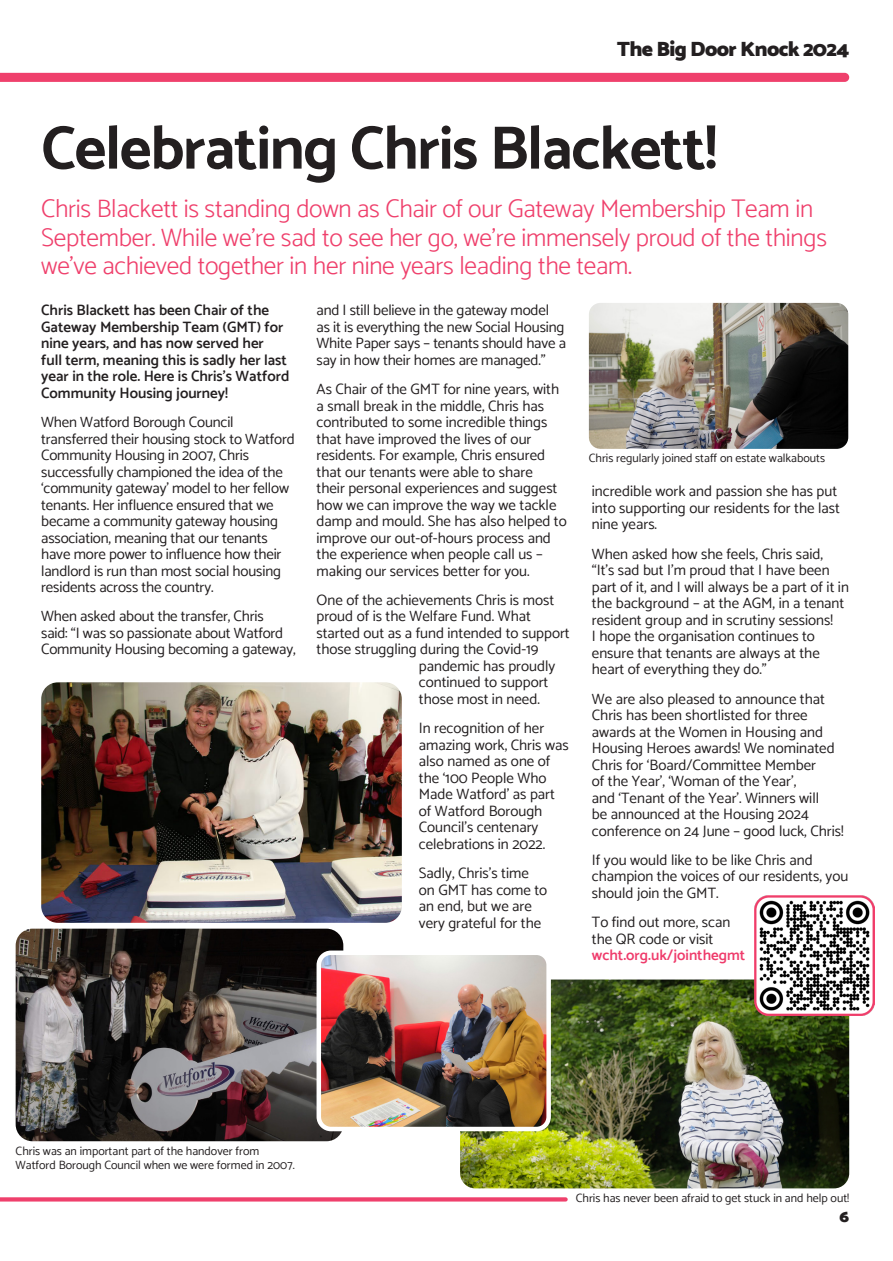
<style>
.page{position:relative;width:893px;height:1261px;background:#fff}
.page>*{position:absolute;margin:0;border:0;box-sizing:border-box;transform-origin:0 0}
.Body_1_abc_bullets{font:700 61.5px "Catamaran";letter-spacing:-.02em;color:#231f20}
.Body_1_abc_bullets-2{font:300 25.5px/28.5px "Catamaran";letter-spacing:-.01em;color:#ef406c}
.Body_1_abc_bullets-3{font:900 21px "Catamaran";letter-spacing:-.03em;color:#231f20}
.Body_1_abc_bullets-4{font:900 16.5px "Catamaran";color:#231f20}
.Body_1_abc_bullets-5{font:15px/16.5px "Catamaran";color:#231f20}
.Body_1_abc_bullets-6{font:600 15px/16.5px "Catamaran";color:#231f20}
.t1{font:12px/14.4px "Catamaran";color:#231f20}
.s1{font-weight:600;color:#ef3b6b}
</style>
<div class="page">
<svg style="left:0;top:1197px;width:568px;height:4px"></svg>
<svg style="left:0;top:73px;width:849px;height:9px"></svg>
<img style="left:589px;top:303px;width:259px;height:146px">
<img style="left:460px;top:979px;width:389px;height:209px">
<img style="left:16px;top:928px;width:327px;height:213px">
<img style="left:319px;top:952px;width:230px;height:176px">
<div style="left:316px;top:950px;width:235px;height:181px;border:4px solid #fff;border-radius:12px"></div>
<img style="left:41px;top:682px;width:361px;height:240px">
<img style="left:754px;top:895px;width:120px;height:120px">
<p class="Body_1_abc_bullets-3" style="left:617px;top:36px;width:234px">The Big Door Knock 2024</p>
<p class="Body_1_abc_bullets" style="left:41px;top:111px;width:678px">Celebrating Chris Blackett!</p>
<p class="Body_1_abc_bullets-2" style="left:41px;top:194px;width:787px">Chris Blackett is standing down as Chair of our Gateway Membership Team in<br>September. While we’re sad to see her go, we’re immensely proud of the things we’ve achieved together in her nine years leading the team.</p>
<p class="Body_1_abc_bullets-6" style="left:41px;top:302px;width:250px">Chris Blackett has been Chair of the Gateway Membership Team (GMT) for nine years, and has now served her<br>full term, meaning this is sadly her last year in the role. Here is Chris’s Watford Community Housing journey!</p>
<p class="Body_1_abc_bullets-5" style="left:41px;top:413px;width:255px">When Watford Borough Council transferred their housing stock to Watford Community Housing in 2007, Chris successfully championed the idea of the ‘community gateway’ model to her fellow tenants. Her influence ensured that we became a community gateway housing association, meaning that our tenants have more power to influence how their landlord is run than most social housing residents across the country.</p>
<p class="Body_1_abc_bullets-5" style="left:41px;top:608px;width:256px">When asked about the transfer, Chris<br>said: “I was so passionate about Watford<br>Community Housing becoming a gateway,</p>
<p class="Body_1_abc_bullets-5" style="left:316px;top:302px;width:251px">and I still believe in the gateway model as it is everything the new Social Housing White Paper says – tenants should have a say in how their homes are managed.”</p>
<p class="Body_1_abc_bullets-5" style="left:316px;top:380px;width:252px">As Chair of the GMT for nine years, with a small break in the middle, Chris has contributed to some incredible things that have improved the lives of our residents. For example, Chris ensured that our tenants were able to share<br>their personal experiences and suggest how we can improve the way we tackle damp and mould. She has also helped to improve our out-of-hours process and the experience when people call us – making our services better for you.</p>
<p class="Body_1_abc_bullets-5" style="left:316px;top:591px;width:239px">One of the achievements Chris is most</p>
<p class="Body_1_abc_bullets-5" style="left:316px;top:608px;width:216px">proud of is the Welfare Fund. What</p>
<p class="Body_1_abc_bullets-5" style="left:316px;top:624px;width:255px">started out as a fund intended to support</p>
<p class="Body_1_abc_bullets-5" style="left:316px;top:641px;width:224px">those struggling during the Covid-19</p>
<p class="Body_1_abc_bullets-5" style="left:419px;top:657px;width:138px">pandemic has proudly</p>
<p class="Body_1_abc_bullets-5" style="left:419px;top:674px;width:131px">continued to support</p>
<p class="Body_1_abc_bullets-5" style="left:419px;top:690px;width:122px">those most in need.</p>
<p class="Body_1_abc_bullets-5" style="left:419px;top:719px;width:151px">In recognition of her amazing work, Chris was also named as one of the ‘100 People Who<br>Made Watford’ as part of Watford Borough<br>Council’s centenary celebrations in 2022.</p>
<p class="Body_1_abc_bullets-5" style="left:419px;top:864px;width:130px">Sadly, Chris’s time on GMT has come to an end, but we are very grateful for the</p>
<p class="t1" style="left:589px;top:451px;width:238px">Chris regularly joined staff on estate walkabouts</p>
<p class="Body_1_abc_bullets-5" style="left:592px;top:483px;width:249px">incredible work and passion she has put into supporting our residents for the last nine years.</p>
<p class="Body_1_abc_bullets-5" style="left:592px;top:545px;width:259px">When asked how she feels, Chris said, “It’s sad but I’m proud that I have been part of it, and I will always be a part of it in the background – at the AGM, in a tenant resident group and in scrutiny sessions!<br>I hope the organisation continues to ensure that tenants are always at the heart of everything they do.”</p>
<p class="Body_1_abc_bullets-5" style="left:592px;top:690px;width:253px">We are also pleased to announce that Chris has been shortlisted for three awards at the Women in Housing and Housing Heroes awards! We nominated Chris for ‘Board/Committee Member<br>of the Year’, ‘Woman of the Year’,<br>and ‘Tenant of the Year’. Winners will<br>be announced at the Housing 2024 conference on 24 June – good luck, Chris!</p>
<p class="Body_1_abc_bullets-5" style="left:592px;top:851px;width:258px">If you would like to be like Chris and champion the voices of our residents, you should join the GMT.</p>
<p class="Body_1_abc_bullets-5" style="left:592px;top:913px;width:155px">To find out more, scan the QR code or visit <span class="s1">wcht.org.uk/jointhegmt</span></p>
<p class="t1" style="left:16px;top:1143px;width:281px">Chris was an important part of the handover from<br>Watford Borough Council when we were formed in 2007.</p>
<p class="t1" style="left:576px;top:1190px;width:275px">Chris has never been afraid to get stuck in and help out!</p>
<p class="Body_1_abc_bullets-4" style="left:839px;top:1206px;width:11px">6</p>
</div>
